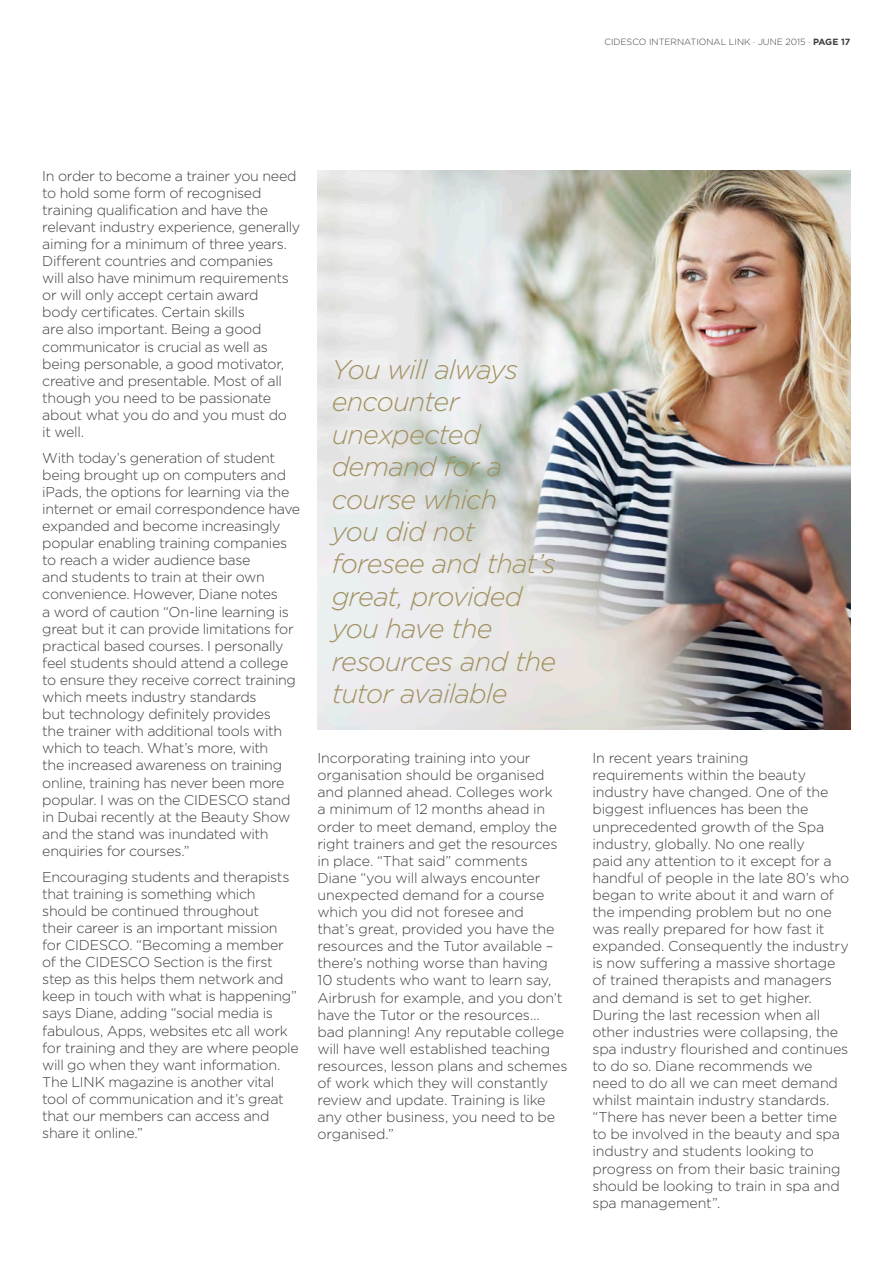
<style>
.page{position:relative;width:893px;height:1263px;background:#fff}
.page>*{position:absolute;margin:0;border:0;box-sizing:border-box;transform-origin:0 0}
.t1{font:italic 300 27px/32.4px "Gotham";letter-spacing:-.03em;color:#a29161}
.t2{font:300 14.25px/17.1px "Gotham";letter-spacing:-.02em;color:#3e3e3f}
.t3{font:300 9px "Gotham";color:#3e3e3f}
.s1{font-weight:700}
</style>
<div class="page">
<img style="left:317px;top:170px;width:533px;height:560px">
<p class="t3" style="left:604px;top:37px;width:248px">CIDESCO INTERNATIONAL LINK · JUNE 2015 · <span class="s1">PAGE 17</span></p>
<p class="t2" style="left:42px;top:167px;width:259px">In order to become a trainer you need to hold some form of recognised training qualification and have the relevant industry experience, generally aiming for a minimum of three years.<br>Different countries and companies<br>will also have minimum requirements or will only accept certain award<br>body certificates. Certain skills<br>are also important. Being a good communicator is crucial as well as being personable, a good motivator, creative and presentable. Most of all though you need to be passionate about what you do and you must do<br>it well.</p>
<p class="t2" style="left:42px;top:449px;width:259px">With today’s generation of student being brought up on computers and iPads, the options for learning via the internet or email correspondence have expanded and become increasingly popular enabling training companies to reach a wider audience base<br>and students to train at their own convenience. However, Diane notes<br>a word of caution “On-line learning is great but it can provide limitations for practical based courses. I personally feel students should attend a college to ensure they receive correct training which meets industry standards<br>but technology definitely provides<br>the trainer with additional tools with which to teach. What’s more, with<br>the increased awareness on training online, training has never been more popular. I was on the CIDESCO stand in Dubai recently at the Beauty Show and the stand was inundated with enquiries for courses.”</p>
<p class="t2" style="left:42px;top:868px;width:258px">Encouraging students and therapists that training is something which should be continued throughout<br>their career is an important mission for CIDESCO. “Becoming a member of the CIDESCO Section is the first step as this helps them network and keep in touch with what is happening” says Diane, adding “social media is fabulous, Apps, websites etc all work for training and they are where people will go when they want information.<br>The LINK magazine is another vital tool of communication and it’s great that our members can access and share it online.”</p>
<h1 class="t1" style="left:332px;top:353px;width:226px">You will always encounter unexpected demand for a course which<br>you did not foresee and that’s great, provided you have the resources and the tutor available</h1>
<p class="t2" style="left:317px;top:749px;width:252px">Incorporating training into your organisation should be organised and planned ahead. Colleges work<br>a minimum of 12 months ahead in order to meet demand, employ the right trainers and get the resources in place. “That said” comments<br>Diane “you will always encounter unexpected demand for a course which you did not foresee and<br>that’s great, provided you have the resources and the Tutor available – there’s nothing worse than having<br>10 students who want to learn say,<br>Airbrush for example, and you don’t have the Tutor or the resources… bad planning! Any reputable college will have well established teaching resources, lesson plans and schemes of work which they will constantly review and update. Training is like any other business, you need to be organised.”</p>
<p class="t2" style="left:592px;top:749px;width:258px">In recent years training<br>requirements within the beauty industry have changed. One of the biggest influences has been the unprecedented growth of the Spa industry, globally. No one really<br>paid any attention to it except for a handful of people in the late 80’s who began to write about it and warn of the impending problem but no one was really prepared for how fast it expanded. Consequently the industry is now suffering a massive shortage of trained therapists and managers and demand is set to get higher.<br>During the last recession when all other industries were collapsing, the spa industry flourished and continues to do so. Diane recommends we need to do all we can meet demand whilst maintain industry standards. “There has never been a better time to be involved in the beauty and spa industry and students looking to progress on from their basic training should be looking to train in spa and spa management”.</p>
</div>
